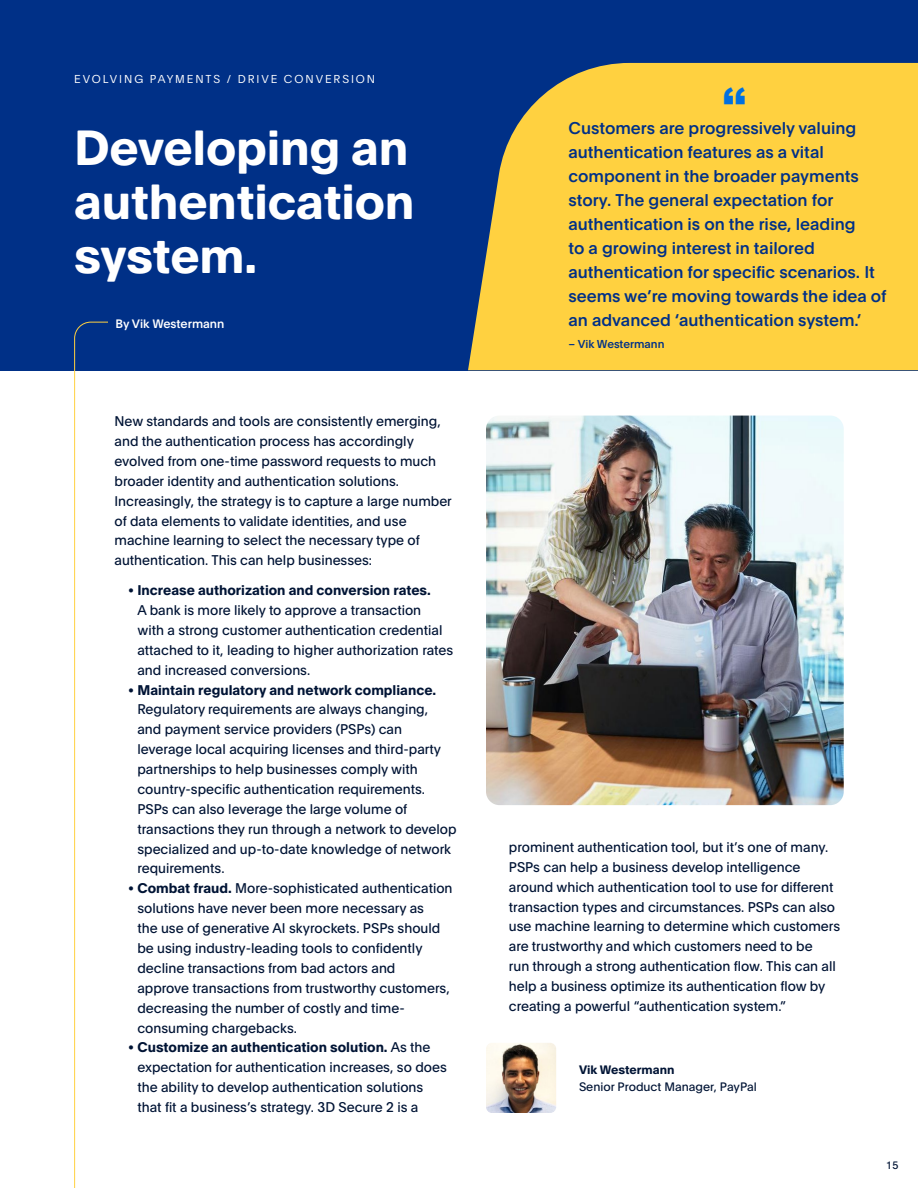
<style>
.page{position:relative;width:918px;height:1188px;background:#fff}
.page>*{position:absolute;margin:0;border:0;box-sizing:border-box;transform-origin:0 0}
.t1{font:700 48.3px/54px "Pay Pal Open";letter-spacing:-.005em;color:#fff}
.t2{font:900 41.85px "Arial";color:#0070e0}
.t3{font:500 16.65px/24px "Pay Pal Open";color:#003087}
.t4{font:13.8px/20px "Pay Pal Open";color:#001435}
.t5{font:12px "Pay Pal Open";color:#001435}
.t6{font:500 12px "Pay Pal Open";color:#fff}
.t7{font:700 12px "Pay Pal Open";color:#001435}
.t8{font:300 11.25px "Pay Pal Open";letter-spacing:.17em;color:#fff}
.t9{font:500 11.25px "Pay Pal Open";color:#003087}
.t10{font:10.5px "Pay Pal Open";color:#001435}
.s1{font-weight:700}
</style>
<div class="page">
<div style="left:0;top:0;width:918px;height:370px;background:#003087"></div>
<svg style="left:468px;top:63px;width:450px;height:307px;background:#ecc545"></svg>
<img style="left:486px;top:1043px;width:70px;height:70px">
<img style="left:486px;top:416px;width:358px;height:389px">
<p class="t8" style="left:74px;top:71px;width:302px">EVOLVING PAYMENTS / DRIVE CONVERSION</p>
<h1 class="t1" style="left:74px;top:117px;width:342px">Developing an authentication system.</h1>
<p class="t6" style="left:116px;top:316px;width:110px">By Vik Westermann</p>
<p class="t4" style="left:115px;top:411px;width:339px">New standards and tools are consistently emerging, and the authentication process has accordingly evolved from one-time password requests to much broader identity and authentication solutions.<br>Increasingly, the strategy is to capture a large number of data elements to validate identities, and use machine learning to select the necessary type of authentication. This can help businesses:</p>
<p class="t4" style="left:137px;top:580px;width:317px;text-indent:-9px">• <span class="s1">Increase authorization and conversion rates.<br></span>A bank is more likely to approve a transaction<br>with a strong customer authentication credential attached to it, leading to higher authorization rates and increased conversions.</p>
<p class="t4" style="left:137px;top:679px;width:321px;text-indent:-9px">• <span class="s1">Maintain regulatory and network compliance.<br></span>Regulatory requirements are always changing,<br>and payment service providers (PSPs) can leverage local acquiring licenses and third-party partnerships to help businesses comply with country-specific authentication requirements.<br>PSPs can also leverage the large volume of transactions they run through a network to develop specialized and up-to-date knowledge of network requirements.</p>
<p class="t4" style="left:137px;top:878px;width:317px;text-indent:-9px">• <span class="s1">Combat fraud.</span> More-sophisticated authentication solutions have never been more necessary as<br>the use of generative AI skyrockets. PSPs should be using industry-leading tools to confidently decline transactions from bad actors and<br>approve transactions from trustworthy customers, decreasing the number of costly and time&shy;consuming chargebacks.</p>
<p class="t4" style="left:137px;top:1037px;width:311px;text-indent:-9px">• <span class="s1">Customize an authentication solution.</span> As the expectation for authentication increases, so does the ability to develop authentication solutions that fit a business’s strategy. 3D Secure 2 is a</p>
<h2 class="t2" style="left:723px;top:73px;width:25px">‘‘</h2>
<p class="t3" style="left:568px;top:115px;width:320px">Customers are progressively valuing authentication features as a vital component in the broader payments story. The general expectation for authentication is on the rise, leading<br>to a growing interest in tailored authentication for specific scenarios. It seems we’re moving towards the idea of an advanced ‘authentication system.’</p>
<p class="t9" style="left:568px;top:336px;width:98px">– Vik Westermann</p>
<p class="t4" style="left:509px;top:836px;width:333px">prominent authentication tool, but it’s one of many.<br>PSPs can help a business develop intelligence around which authentication tool to use for different transaction types and circumstances. PSPs can also use machine learning to determine which customers are trustworthy and which customers need to be<br>run through a strong authentication flow. This can all help a business optimize its authentication flow by creating a powerful “authentication system.”</p>
<p class="t7" style="left:579px;top:1061px;width:97px">Vik Westermann</p>
<p class="t5" style="left:579px;top:1078px;width:179px">Senior Product Manager, PayPal</p>
<p class="t10" style="left:887px;top:1158px;width:13px">15</p>
</div>
